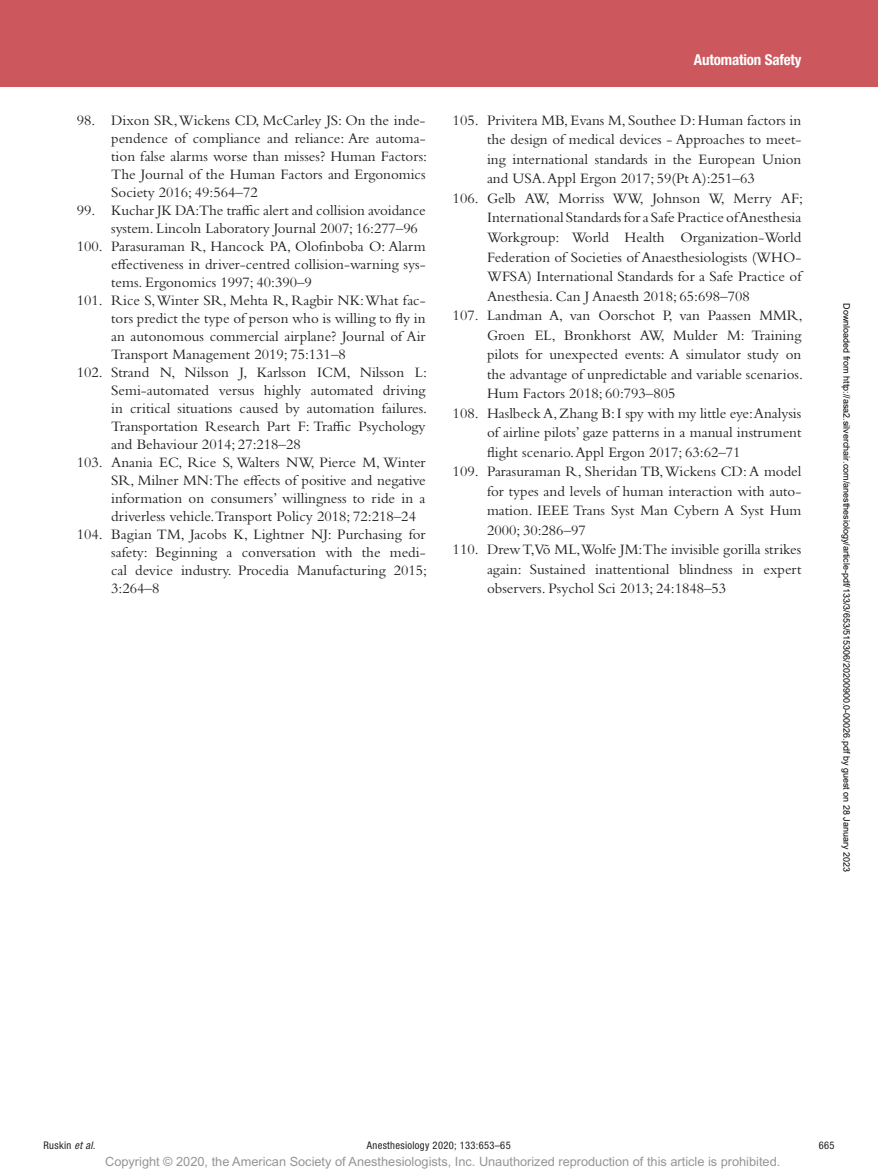
<style>
.page{position:relative;width:878px;height:1175px;background:#fff}
.page>*{position:absolute;margin:0;border:0;box-sizing:border-box;transform-origin:0 0}
.t1{font:15px/18px "Bembo Std";color:#231f20;text-align:justify}
.t2{font:700 condensed 15px "Helvetica Neue LT Std";letter-spacing:-.01em;color:#fff}
.t3{font:12.75px "Arial MT Std";color:#939598}
.t4{font:condensed 10.5px "Helvetica Neue LT Std";letter-spacing:.03em;color:#231f20}
.t5{font:9px "Arial";color:#000}
.s1{font-style:italic}
</style>
<div class="page">
<div style="left:0;top:0;width:878px;height:86px;background:#cc575d"></div>
<p class="t1" style="left:111px;top:111px;width:317px;text-indent:-34px">98. Dixon SR, Wickens CD, McCarley JS: On the inde&shy;pendence of compliance and reliance: Are automa&shy;tion false alarms worse than misses? Human Factors:<br>The Journal of the Human Factors and Ergonomics Society 2016; 49:564–72</p>
<p class="t1" style="left:77px;top:201px;width:350px">99. Kuchar JK DA:The traffic alert and collision avoidance</p>
<p class="t1" style="left:111px;top:219px;width:308px">system. Lincoln Laboratory Journal 2007; 16:277–96</p>
<p class="t1" style="left:77px;top:237px;width:350px">100. Parasuraman R, Hancock PA, Olofinboba O: Alarm</p>
<p class="t1" style="left:111px;top:255px;width:316px">effectiveness in driver-centred collision-warning sys-</p>
<p class="t1" style="left:111px;top:273px;width:202px">tems. Ergonomics 1997; 40:390–9</p>
<p class="t1" style="left:77px;top:291px;width:350px">101. Rice S, Winter SR, Mehta R, Ragbir NK: What fac-</p>
<p class="t1" style="left:111px;top:309px;width:316px">tors predict the type of person who is willing to fly in</p>
<p class="t1" style="left:111px;top:327px;width:316px">an autonomous commercial airplane? Journal of Air</p>
<p class="t1" style="left:111px;top:345px;width:236px">Transport Management 2019; 75:131–8</p>
<p class="t1" style="left:77px;top:363px;width:352px">102. Strand N, Nilsson J, Karlsson ICM, Nilsson L:</p>
<p class="t1" style="left:111px;top:381px;width:316px">Semi-automated versus highly automated driving</p>
<p class="t1" style="left:111px;top:399px;width:317px">in critical situations caused by automation failures.</p>
<p class="t1" style="left:111px;top:417px;width:316px">Transportation Research Part F: Traffic Psychology</p>
<p class="t1" style="left:111px;top:435px;width:191px">and Behaviour 2014; 27:218–28</p>
<p class="t1" style="left:77px;top:453px;width:350px">103. Anania EC, Rice S, Walters NW, Pierce M, Winter</p>
<p class="t1" style="left:111px;top:471px;width:316px">SR, Milner MN: The effects of positive and negative</p>
<p class="t1" style="left:111px;top:489px;width:316px">information on consumers’ willingness to ride in a</p>
<p class="t1" style="left:111px;top:507px;width:306px">driverless vehicle.Transport Policy 2018; 72:218–24</p>
<p class="t1" style="left:77px;top:525px;width:350px">104. Bagian TM, Jacobs K, Lightner NJ: Purchasing for</p>
<p class="t1" style="left:111px;top:543px;width:316px">safety: Beginning a conversation with the medi-</p>
<p class="t1" style="left:111px;top:561px;width:317px">cal device industry. Procedia Manufacturing 2015;</p>
<p class="t1" style="left:111px;top:579px;width:50px">3:264–8</p>
<p class="t2" style="left:694px;top:51px;width:109px">Automation Safety</p>
<p class="t1" style="left:452px;top:111px;width:350px">105. Privitera MB, Evans M, Southee D: Human factors in</p>
<p class="t1" style="left:487px;top:130px;width:316px">the design of medical devices - Approaches to meet-</p>
<p class="t1" style="left:487px;top:150px;width:316px">ing international standards in the European Union</p>
<p class="t1" style="left:487px;top:169px;width:269px">and USA. Appl Ergon 2017; 59(Pt A):251–63</p>
<p class="t1" style="left:452px;top:189px;width:352px">106. Gelb AW, Morriss WW, Johnson W, Merry AF;</p>
<p class="t1" style="left:487px;top:208px;width:316px">International Standards for a Safe Practice of Anesthesia</p>
<p class="t1" style="left:487px;top:228px;width:316px">Workgroup: World Health Organization-World</p>
<p class="t1" style="left:487px;top:247px;width:316px">Federation of Societies of Anaesthesiologists (WHO-</p>
<p class="t1" style="left:487px;top:267px;width:316px">WFSA) International Standards for a Safe Practice of</p>
<p class="t1" style="left:487px;top:286px;width:264px">Anesthesia. Can J Anaesth 2018; 65:698–708</p>
<p class="t1" style="left:452px;top:306px;width:352px">107. Landman A, van Oorschot P, van Paassen MMR,</p>
<p class="t1" style="left:487px;top:326px;width:316px">Groen EL, Bronkhorst AW, Mulder M: Training</p>
<p class="t1" style="left:487px;top:345px;width:316px">pilots for unexpected events: A simulator study on</p>
<p class="t1" style="left:487px;top:365px;width:317px">the advantage of unpredictable and variable scenarios.</p>
<p class="t1" style="left:487px;top:384px;width:190px">Hum Factors 2018; 60:793–805</p>
<p class="t1" style="left:452px;top:404px;width:350px">108. Haslbeck A, Zhang B: I spy with my little eye:Analysis</p>
<p class="t1" style="left:487px;top:423px;width:316px">of airline pilots’ gaze patterns in a manual instrument</p>
<p class="t1" style="left:487px;top:443px;width:255px">flight scenario. Appl Ergon 2017; 63:62–71</p>
<p class="t1" style="left:452px;top:462px;width:350px">109. Parasuraman R, Sheridan TB, Wickens CD: A model</p>
<p class="t1" style="left:487px;top:482px;width:316px">for types and levels of human interaction with auto-</p>
<p class="t1" style="left:487px;top:501px;width:316px">mation. IEEE Trans Syst Man Cybern A Syst Hum</p>
<p class="t1" style="left:487px;top:521px;width:100px">2000; 30:286–97</p>
<p class="t1" style="left:452px;top:540px;width:350px">110. Drew T,Võ ML,Wolfe JM:The invisible gorilla strikes</p>
<p class="t1" style="left:487px;top:560px;width:316px">again: Sustained inattentional blindness in expert</p>
<p class="t1" style="left:487px;top:579px;width:241px">observers. Psychol Sci 2013; 24:1848–53</p>
<p class="t5" style="left:850px;top:303px;width:570px;rotate:90deg">Downloaded from http://asa2.silverchair.com/anesthesiology/article-pdf/133/3/653/515306/20200900.0-00026.pdf by guest on 28 January 2023</p>
<p class="t4" style="left:44px;top:1139px;width:53px">Ruskin <span class="s1">et al.</span></p>
<p class="t4" style="left:367px;top:1139px;width:145px">Anesthesiology 2020; 133:653–65</p>
<p class="t4" style="left:818px;top:1139px;width:17px">665</p>
<p class="t3" style="left:105px;top:1154px;width:676px">Copyright © 2020, the American Society of Anesthesiologists, Inc. Unauthorized reproduction of this article is prohibited.</p>
</div>
